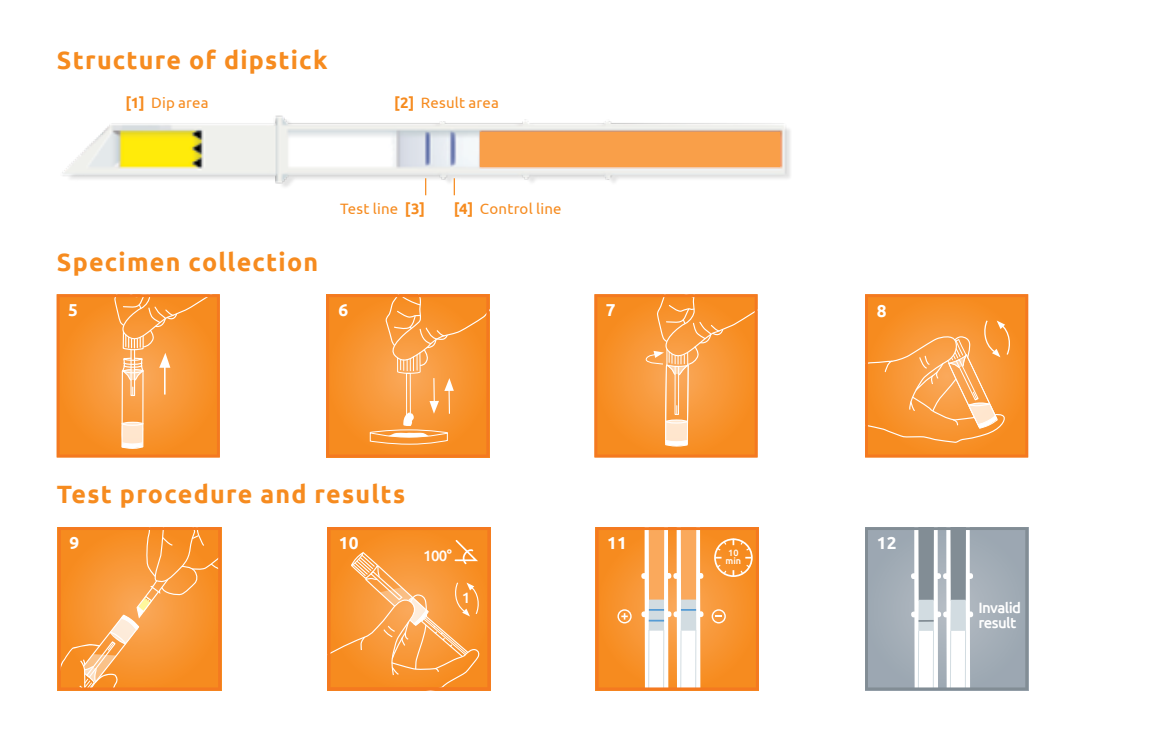
<style>
.page{position:relative;width:1170px;height:745px;background:#fff}
.page>*{position:absolute;margin:0;border:0;box-sizing:border-box;transform-origin:0 0}
.t1{font:700 25px "Ubuntu";letter-spacing:.05em;color:#f68b1f}
.t2{font:700 17.25px "Ubuntu";color:#fff}
.t3{font:15px "Ubuntu";letter-spacing:.015em;color:#f68b1f}
.t4{font:500 15px/15px "Ubuntu";letter-spacing:-.04em;color:#fff}
.t5{font:500 9px/7.8px "Ubuntu";color:#fff}
.s1{font-weight:700}
</style>
<div class="page">
<img style="left:62px;top:115px;width:728px;height:81px">
<div style="left:480px;top:132px;width:299px;height:34px;background:#f99f49"></div>
<svg style="left:425px;top:178px;width:1px;height:17px"></svg>
<svg style="left:453px;top:178px;width:2px;height:17px"></svg>
<svg style="left:58px;top:527px;width:163px;height:163px;background:#f7983a"></svg>
<svg style="left:327px;top:527px;width:163px;height:163px;background:#f7983c"></svg>
<svg style="left:595px;top:527px;width:163px;height:163px"></svg>
<svg style="left:865px;top:527px;width:163px;height:163px;background:#adb6be"></svg>
<svg style="left:326px;top:294px;width:163px;height:163px;background:#f79637"></svg>
<svg style="left:57px;top:294px;width:163px;height:163px;background:#f79739"></svg>
<svg style="left:594px;top:294px;width:163px;height:163px;background:#f79638"></svg>
<svg style="left:865px;top:294px;width:163px;height:163px;background:#f79739"></svg>
<p class="t1" style="left:57px;top:45px;width:272px">Structure of dipstick</p>
<p class="t3" style="left:125px;top:93px;width:85px"><span class="s1">[1]</span> Dip area</p>
<p class="t3" style="left:394px;top:93px;width:106px"><span class="s1">[2]</span> Result area</p>
<p class="t1" style="left:57px;top:246px;width:263px">Specimen collection</p>
<p class="t3" style="left:340px;top:199px;width:86px">Test line <span class="s1">[3]</span></p>
<p class="t3" style="left:453px;top:199px;width:109px"><span class="s1">[4]</span> Control line</p>
<p class="t2" style="left:68px;top:299px;width:11px">5</p>
<p class="t2" style="left:338px;top:299px;width:11px">6</p>
<p class="t2" style="left:606px;top:299px;width:11px">7</p>
<p class="t2" style="left:876px;top:300px;width:11px">8</p>
<p class="t1" style="left:57px;top:479px;width:350px">Test procedure and results</p>
<p class="t2" style="left:69px;top:532px;width:11px">9</p>
<p class="t2" style="left:339px;top:532px;width:21px">10</p>
<p class="t4" style="left:423px;top:547px;width:30px">100°</p>
<p class="t4" style="left:462px;top:589px;width:10px">1</p>
<p class="t2" style="left:607px;top:532px;width:21px">11</p>
<p class="t5" style="left:725px;top:548px;width:17px">10 min</p>
<p class="t2" style="left:876px;top:532px;width:21px">12</p>
<p class="t4" style="left:978px;top:599px;width:44px">Invalid result</p>
</div>
